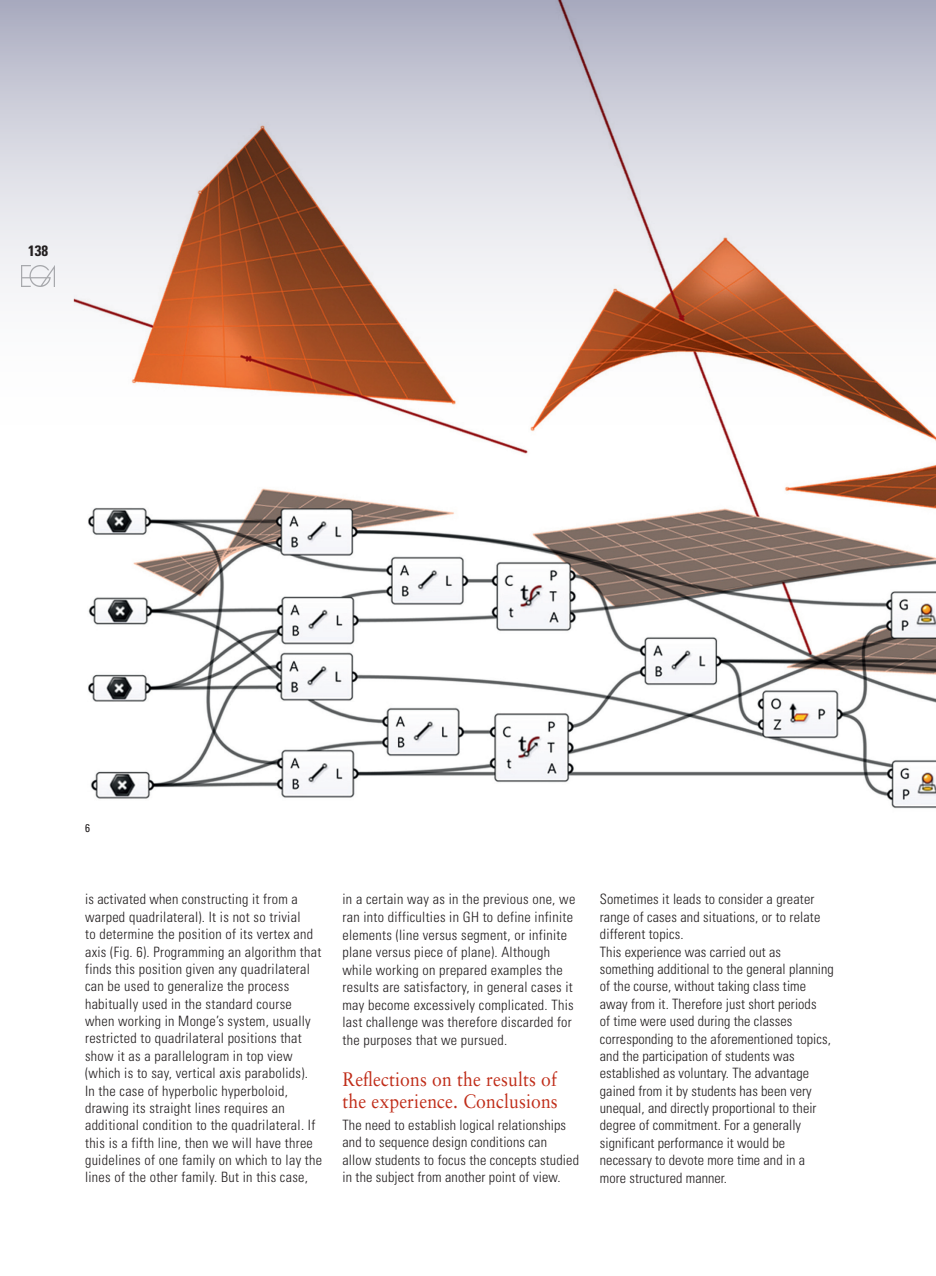
<style>
.page{position:relative;width:936px;height:1276px;background:#fff}
.page>*{position:absolute;margin:0;border:0;box-sizing:border-box;transform-origin:0 0}
.TITULAR_1_INGLES{font:19.5px/22px "Sabon";letter-spacing:.01em;color:#c02d19;scale:.9 1}
.t1{font:700 condensed 15px "Univers";color:#231f20}
.t2{font:300 condensed 14.25px/17.4px "Univers";letter-spacing:.02em;color:#231f20}
.PIES_DE_FOTO_INGLES{font:condensed 11.25px "Univers";color:#231f20}
</style>
<div class="page">
<img style="left:0;top:0;width:935px;height:809px">
<img style="left:22px;top:265px;width:33px;height:21px">
<p class="t1" style="left:28px;top:242px;width:21px">138</p>
<p class="PIES_DE_FOTO_INGLES" style="left:85px;top:821px;width:6px">6</p>
<p class="t2" style="left:85px;top:890px;width:238px">is activated when constructing it from a warped quadrilateral). It is not so trivial<br>to determine the position of its vertex and axis (Fig. 6). Programming an algorithm that finds this position given any quadrilateral can be used to generalize the process habitually used in the standard course when working in Monge’s system, usually restricted to quadrilateral positions that show it as a parallelogram in top view (which is to say, vertical axis parabolids).</p>
<p class="t2" style="left:85px;top:1082px;width:238px">In the case of hyperbolic hyperboloid, drawing its straight lines requires an additional condition to the quadrilateral. If this is a fifth line, then we will have three guidelines of one family on which to lay the lines of the other family. But in this case,</p>
<p class="t2" style="left:342px;top:890px;width:234px">in a certain way as in the previous one, we ran into difficulties in GH to define infinite elements (line versus segment, or infinite plane versus piece of plane). Although while working on prepared examples the results are satisfactory, in general cases it may become excessively complicated. This last challenge was therefore discarded for the purposes that we pursued.</p>
<p class="TITULAR_1_INGLES" style="left:342px;top:1068px;width:241px">Reflections on the results of the experience. Conclusions</p>
<p class="t2" style="left:342px;top:1116px;width:238px">The need to establish logical relationships and to sequence design conditions can allow students to focus the concepts studied in the subject from another point of view.</p>
<p class="t2" style="left:600px;top:890px;width:222px">Sometimes it leads to consider a greater range of cases and situations, or to relate different topics.</p>
<p class="t2" style="left:600px;top:943px;width:235px">This experience was carried out as something additional to the general planning of the course, without taking class time away from it. Therefore just short periods<br>of time were used during the classes corresponding to the aforementioned topics, and the participation of students was established as voluntary. The advantage gained from it by students has been very unequal, and directly proportional to their degree of commitment. For a generally significant performance it would be necessary to devote more time and in a more structured manner.</p>
</div>
